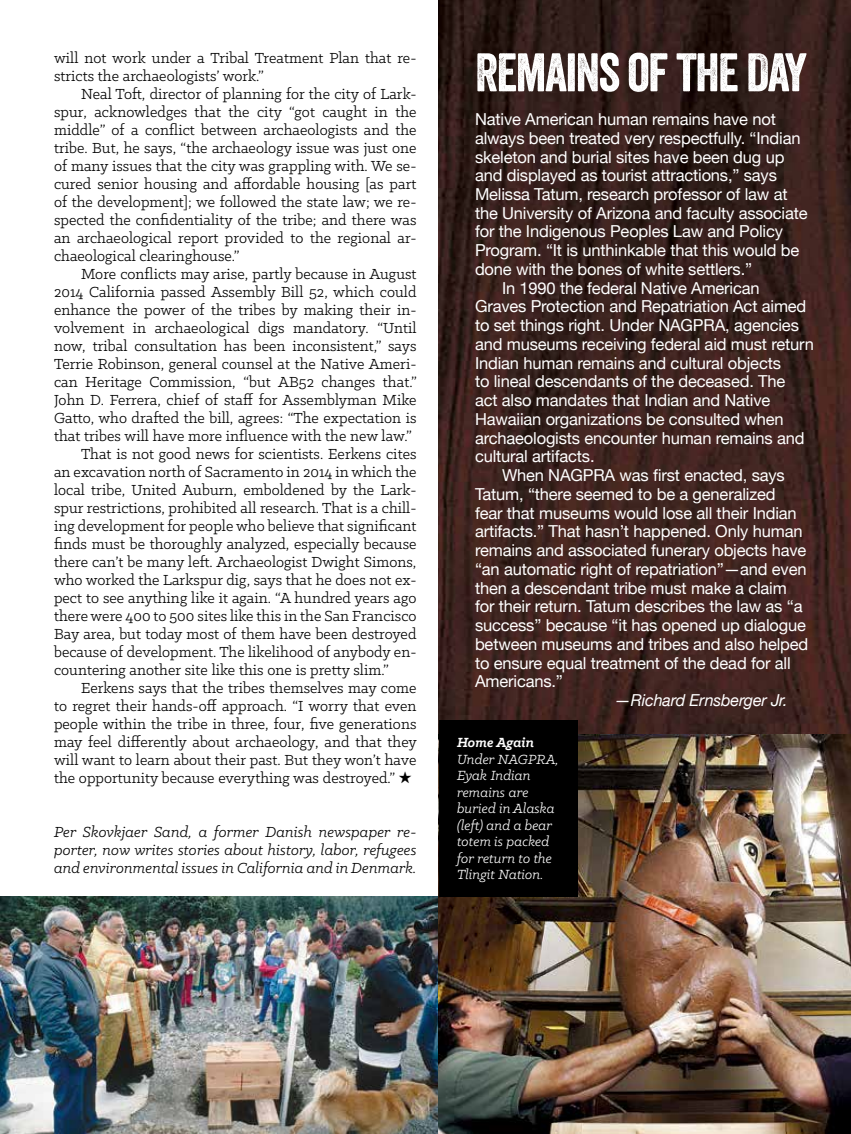
<style>
.page{position:relative;width:851px;height:1134px;background:#fff}
.page>*{position:absolute;margin:0;border:0;box-sizing:border-box;transform-origin:0 0}
.t1{font:52.5px "Veneer";letter-spacing:-.03em;color:#fff}
.t2{font:16.5px/18px "Klinic Slab";letter-spacing:.005em;color:#000}
.t3{font:16.5px "Helvetica Neue";letter-spacing:-.01em;color:#fff}
.t4{font:italic 16.5px/18px "Klinic Slab";letter-spacing:.005em;color:#000;text-align:justify}
.t5{font:italic 16.5px "Helvetica Neue";letter-spacing:-.01em;color:#fff}
.t6{font:italic 15px/16.5px "Klinic Slab";letter-spacing:.005em;color:#fff}
.t7{font:italic 700 15px "Klinic Slab";letter-spacing:.005em;color:#fff}
</style>
<div class="page">
<img style="left:439px;top:0;width:411px;height:734px">
<img style="left:0;top:896px;width:439px;height:238px">
<img style="left:439px;top:734px;width:411px;height:400px">
<div style="left:439px;top:720px;width:138px;height:176px;background:#000"></div>
<p class="t2" style="left:54px;top:48px;width:364px">will not work under a Tribal Treatment Plan that re&shy;stricts the archaeologists’ work.”</p>
<p class="t2" style="left:54px;top:84px;width:364px;text-align:justify;text-indent:27px">Neal Toft, director of planning for the city of Lark&shy;spur, acknowledges that the city “got caught in the middle” of a conflict between archaeologists and the tribe. But, he says, “the archaeology issue was just one of many issues that the city was grappling with. We se&shy;cured senior housing and affordable housing [as part of the development]; we followed the state law; we re&shy;spected the confidentiality of the tribe; and there was an archaeological report provided to the regional ar&shy;chaeological clearinghouse.”</p>
<p class="t2" style="left:81px;top:264px;width:337px">More conflicts may arise, partly because in August</p>
<p class="t2" style="left:54px;top:282px;width:364px">2014 California passed Assembly Bill 52, which could</p>
<p class="t2" style="left:54px;top:300px;width:364px">enhance the power of the tribes by making their in-</p>
<p class="t2" style="left:54px;top:318px;width:364px">volvement in archaeological digs mandatory. “Until</p>
<p class="t2" style="left:54px;top:336px;width:364px">now, tribal consultation has been inconsistent,” says</p>
<p class="t2" style="left:54px;top:354px;width:362px">Terrie Robinson, general counsel at the Native Ameri-</p>
<p class="t2" style="left:54px;top:372px;width:364px">can Heritage Commission, “but AB52 changes that.”</p>
<p class="t2" style="left:54px;top:390px;width:364px">John D. Ferrera, chief of staff for Assemblyman Mike</p>
<p class="t2" style="left:54px;top:408px;width:364px">Gatto, who drafted the bill, agrees: “The expectation is</p>
<p class="t2" style="left:54px;top:426px;width:359px">that tribes will have more influence with the new law.”</p>
<p class="t2" style="left:81px;top:444px;width:337px">That is not good news for scientists. Eerkens cites</p>
<p class="t2" style="left:54px;top:462px;width:364px">an excavation north of Sacramento in 2014 in which the</p>
<p class="t2" style="left:54px;top:480px;width:364px">local tribe, United Auburn, emboldened by the Lark-</p>
<p class="t2" style="left:54px;top:498px;width:364px">spur restrictions, prohibited all research. That is a chill-</p>
<p class="t2" style="left:54px;top:516px;width:364px">ing development for people who believe that significant</p>
<p class="t2" style="left:54px;top:534px;width:364px">finds must be thoroughly analyzed, especially because</p>
<p class="t2" style="left:54px;top:552px;width:364px">there can’t be many left. Archaeologist Dwight Simons,</p>
<p class="t2" style="left:54px;top:570px;width:364px">who worked the Larkspur dig, says that he does not ex-</p>
<p class="t2" style="left:54px;top:588px;width:364px">pect to see anything like it again. “A hundred years ago</p>
<p class="t2" style="left:54px;top:606px;width:364px">there were 400 to 500 sites like this in the San Francisco</p>
<p class="t2" style="left:54px;top:624px;width:364px">Bay area, but today most of them have been destroyed</p>
<p class="t2" style="left:54px;top:642px;width:364px">because of development. The likelihood of anybody en-</p>
<p class="t2" style="left:54px;top:660px;width:336px">countering another site like this one is pretty slim.”</p>
<p class="t2" style="left:81px;top:678px;width:337px">Eerkens says that the tribes themselves may come</p>
<p class="t2" style="left:54px;top:696px;width:364px">to regret their hands-off approach. “I worry that even</p>
<p class="t2" style="left:54px;top:714px;width:364px">people within the tribe in three, four, five generations</p>
<p class="t2" style="left:54px;top:732px;width:364px">may feel differently about archaeology, and that they</p>
<p class="t2" style="left:54px;top:750px;width:364px">will want to learn about their past. But they won’t have</p>
<p class="t2" style="left:54px;top:768px;width:359px">the opportunity because everything was destroyed.” ★</p>
<p class="t4" style="left:54px;top:822px;width:364px">Per Skovkjaer Sand, a former Danish newspaper re&shy;porter, now writes stories about history, labor, refugees and environmental issues in California and in Denmark.</p>
<h1 class="t1" style="left:475px;top:40px;width:333px">REMAINS OF THE DAY</h1>
<p class="t3" style="left:475px;top:107px;width:302px">Native American human remains have not</p>
<p class="t3" style="left:475px;top:126px;width:327px">always been treated very respectfully. “Indian</p>
<p class="t3" style="left:475px;top:145px;width:311px">skeleton and burial sites have been dug up</p>
<p class="t3" style="left:475px;top:163px;width:303px">and displayed as tourist attractions,” says</p>
<p class="t3" style="left:475px;top:182px;width:314px">Melissa Tatum, research professor of law at</p>
<p class="t3" style="left:475px;top:201px;width:334px">the University of Arizona and faculty associate</p>
<p class="t3" style="left:475px;top:220px;width:309px">for the Indigenous Peoples Law and Policy</p>
<p class="t3" style="left:475px;top:238px;width:326px">Program. “It is unthinkable that this would be</p>
<p class="t3" style="left:475px;top:257px;width:279px">done with the bones of white settlers.”</p>
<p class="t3" style="left:502px;top:276px;width:259px">In 1990 the federal Native American</p>
<p class="t3" style="left:475px;top:295px;width:333px">Graves Protection and Repatriation Act aimed</p>
<p class="t3" style="left:475px;top:313px;width:325px">to set things right. Under NAGPRA, agencies</p>
<p class="t3" style="left:475px;top:332px;width:340px">and museums receiving federal aid must return</p>
<p class="t3" style="left:475px;top:351px;width:307px">Indian human remains and cultural objects</p>
<p class="t3" style="left:475px;top:370px;width:312px">to lineal descendants of the deceased. The</p>
<p class="t3" style="left:475px;top:388px;width:297px">act also mandates that Indian and Native</p>
<p class="t3" style="left:475px;top:407px;width:310px">Hawaiian organizations be consulted when</p>
<p class="t3" style="left:475px;top:426px;width:331px">archaeologists encounter human remains and</p>
<p class="t3" style="left:475px;top:445px;width:121px">cultural artifacts.</p>
<p class="t3" style="left:502px;top:463px;width:284px">When NAGPRA was first enacted, says</p>
<p class="t3" style="left:475px;top:482px;width:302px">Tatum, “there seemed to be a generalized</p>
<p class="t3" style="left:475px;top:501px;width:323px">fear that museums would lose all their Indian</p>
<p class="t3" style="left:475px;top:520px;width:329px">artifacts.” That hasn’t happened. Only human</p>
<p class="t3" style="left:475px;top:538px;width:333px">remains and associated funerary objects have</p>
<p class="t3" style="left:475px;top:557px;width:333px">“an automatic right of repatriation”—and even</p>
<p class="t3" style="left:475px;top:576px;width:313px">then a descendant tribe must make a claim</p>
<p class="t3" style="left:475px;top:595px;width:329px">for their return. Tatum describes the law as “a</p>
<p class="t3" style="left:475px;top:613px;width:332px">success” because “it has opened up dialogue</p>
<p class="t3" style="left:475px;top:632px;width:335px">between museums and tribes and also helped</p>
<p class="t3" style="left:475px;top:651px;width:317px">to ensure equal treatment of the dead for all</p>
<p class="t3" style="left:475px;top:670px;width:89px">Americans.”</p>
<p class="t5" style="left:614px;top:688px;width:174px">—Richard Ernsberger Jr.</p>
<p class="t7" style="left:457px;top:733px;width:79px">Home Again</p>
<p class="t6" style="left:457px;top:751px;width:103px">Under NAGPRA,<br>Eyak Indian remains are buried in Alaska (left) and a bear totem is packed for return to the<br>Tlingit Nation.</p>
</div>
